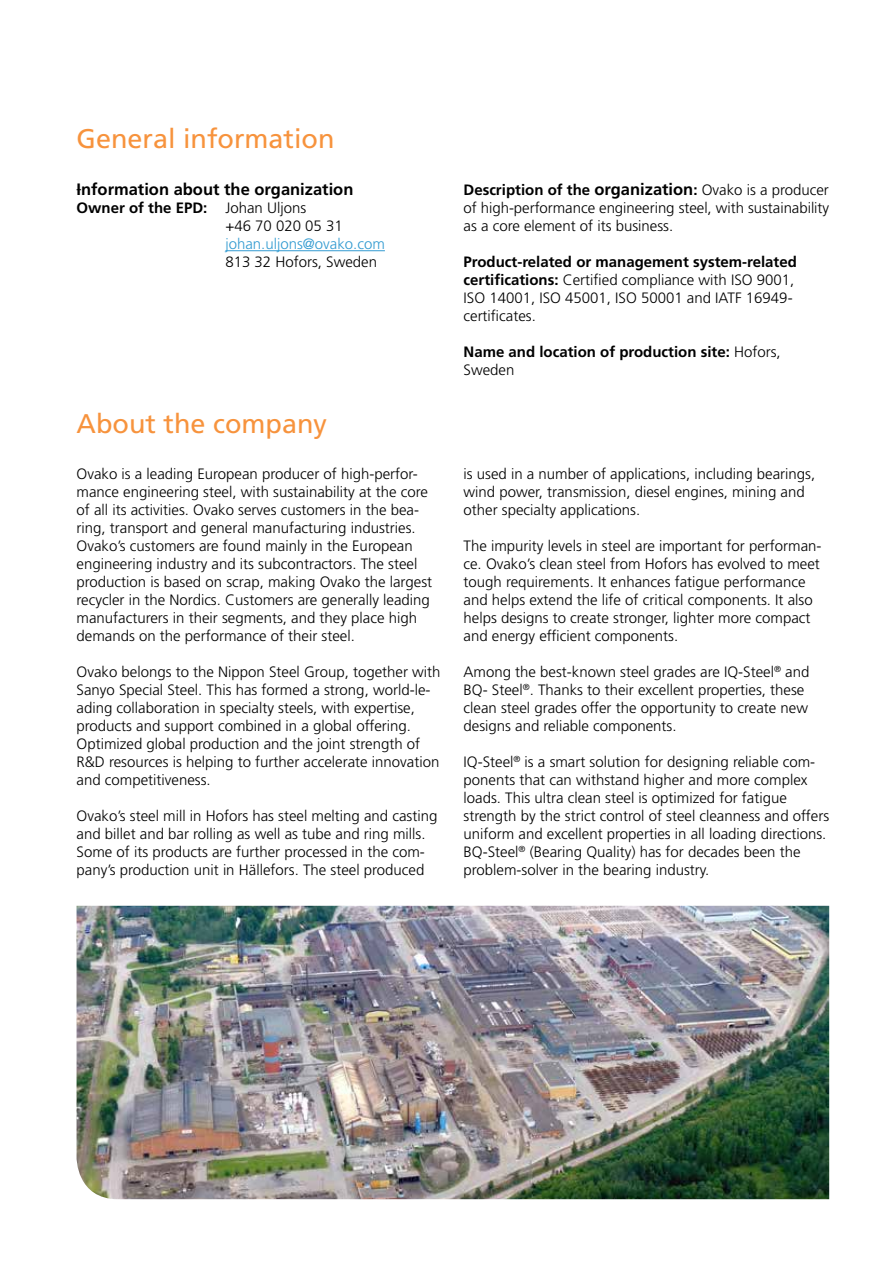
<style>
.page{position:relative;width:893px;height:1263px;background:#fff}
.page>*{position:absolute;margin:0;border:0;box-sizing:border-box;transform-origin:0 0}
.t1{font:27px "Frutiger LT Std";color:#f7933d}
.t2{font:700 16.5px "Frutiger LT Std";color:#000}
.t3{font:300 15px/18px "Frutiger LT Std";color:#000}
.t4{font:700 15px/18px "Frutiger LT Std";color:#000}
.t5{font:300 15px "Frutiger LT Std";color:#329bd1}
.s1{font-weight:700}
.s2{font-weight:700;font-size:16.5px}
.s3{font-weight:300}
</style>
<div class="page">
<hr style="left:225px;top:250px;width:160px;height:1px;background:#329bd1">
<img style="left:77px;top:906px;width:752px;height:293px">
<h1 class="t1" style="left:77px;top:123px;width:260px">General information</h1>
<p class="t2" style="left:77px;top:180px;width:278px">Information about the organization</p>
<p class="t3" style="left:225px;top:199px;width:119px;text-indent:-149px"><span class="s1">Owner of the EPD:</span> Johan Uljons<br>+46 70 020 05 31</p>
<p class="t5" style="left:225px;top:236px;width:161px">johan.uljons@ovako.com</p>
<p class="t3" style="left:225px;top:253px;width:153px">813 32 Hofors, Sweden</p>
<h1 class="t1" style="left:77px;top:407px;width:252px">About the company</h1>
<p class="t3" style="left:77px;top:465px;width:357px">Ovako is a leading European producer of high-perfor&shy;mance engineering steel, with sustainability at the core of all its activities. Ovako serves customers in the bea&shy;ring, transport and general manufacturing industries.<br>Ovako’s customers are found mainly in the European engineering industry and its subcontractors. The steel production is based on scrap, making Ovako the largest recycler in the Nordics. Customers are generally leading manufacturers in their segments, and they place high demands on the performance of their steel.</p>
<p class="t3" style="left:77px;top:663px;width:365px">Ovako belongs to the Nippon Steel Group, together with Sanyo Special Steel. This has formed a strong, world-le&shy;ading collaboration in specialty steels, with expertise, products and support combined in a global offering.<br>Optimized global production and the joint strength of R&amp;D resources is helping to further accelerate innovation and competitiveness.</p>
<p class="t3" style="left:77px;top:807px;width:362px">Ovako’s steel mill in Hofors has steel melting and casting and billet and bar rolling as well as tube and ring mills.<br>Some of its products are further processed in the com&shy;pany’s production unit in Hällefors. The steel produced</p>
<p class="t3" style="left:463px;top:181px;width:367px;text-align:justify"><span class="s1">Description of the</span> <span class="s2">organization</span><span class="s1">:</span> Ovako is a producer of high-performance engineering steel, with sustainability as a core element of its business.</p>
<p class="t3" style="left:463px;top:253px;width:335px"><span class="s1">Product-related or management system-related certifications:</span> Certified compliance with ISO 9001, ISO 14001, ISO 45001, ISO 50001 and IATF 16949- certificates.</p>
<p class="t4" style="left:463px;top:343px;width:319px">Name and location of production site: <span class="s3">Hofors,<br>Sweden</span></p>
<p class="t3" style="left:463px;top:465px;width:353px">is used in a number of applications, including bearings, wind power, transmission, diesel engines, mining and other specialty applications.</p>
<p class="t3" style="left:463px;top:537px;width:360px">The impurity levels in steel are important for performan&shy;ce. Ovako’s clean steel from Hofors has evolved to meet tough requirements. It enhances fatigue performance and helps extend the life of critical components. It also helps designs to create stronger, lighter more compact and energy efficient components.</p>
<p class="t3" style="left:463px;top:663px;width:347px">Among the best-known steel grades are IQ-Steel<sup>®</sup> and BQ- Steel<sup>®</sup>. Thanks to their excellent properties, these clean steel grades offer the opportunity to create new designs and reliable components.</p>
<p class="t3" style="left:463px;top:753px;width:367px">IQ-Steel<sup>®</sup> is a smart solution for designing reliable com&shy;ponents that can withstand higher and more complex loads. This ultra clean steel is optimized for fatigue strength by the strict control of steel cleanness and offers uniform and excellent properties in all loading directions.<br>BQ-Steel<sup>®</sup> (Bearing Quality) has for decades been the problem-solver in the bearing industry.</p>
</div>
